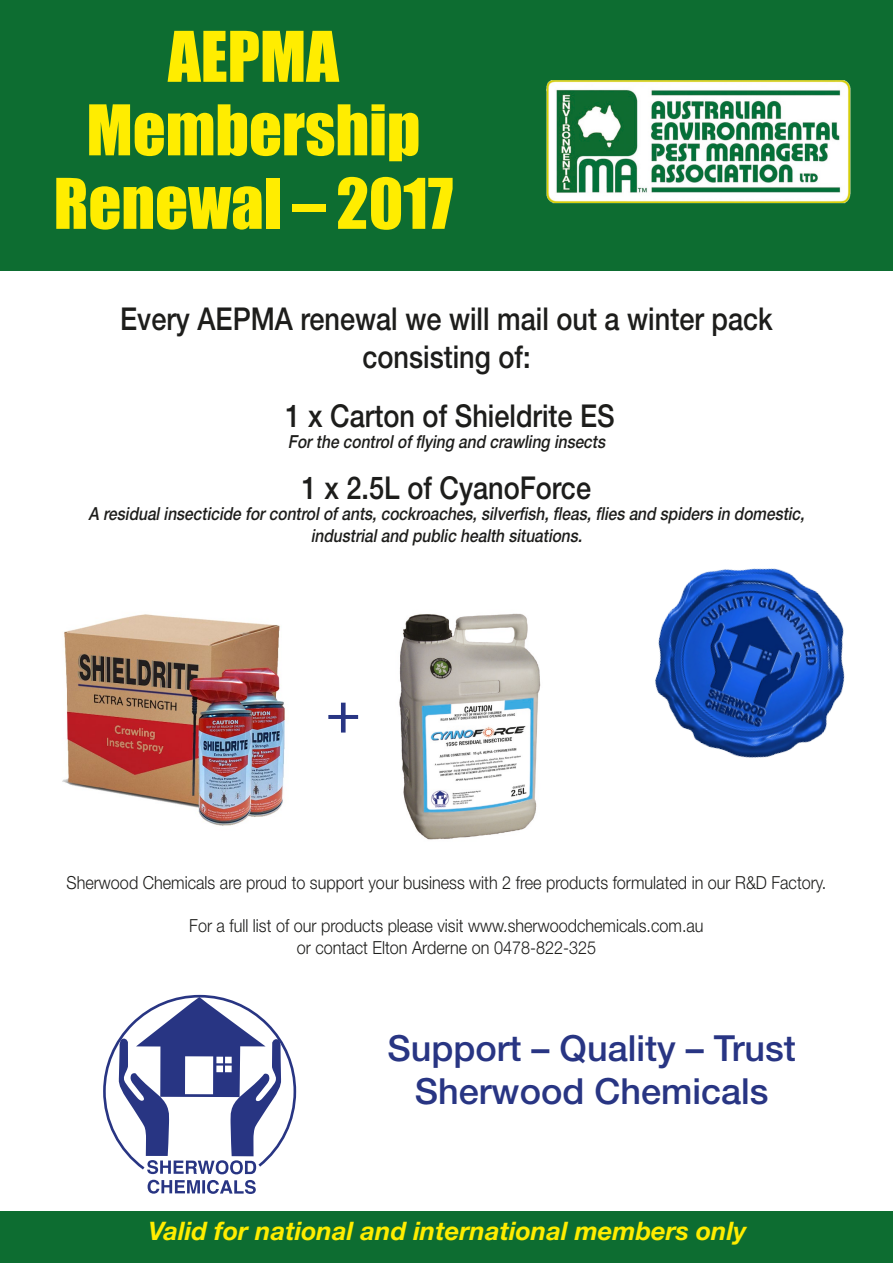
<style>
.page{position:relative;width:893px;height:1263px;background:#fff}
.page>*{position:absolute;margin:0;border:0;box-sizing:border-box;transform-origin:0 0}
.t1{font:64.5px "Impact";color:#ffed00}
.t2{font:700 61.5px "Minion Pro";color:#283583}
.t3{font:500 36px/43.2px "Helvetica Neue LT Std";color:#283583;text-align:center}
.t4{font:500 31.5px/37.8px "Helvetica Neue LT Std";color:#1d1d1b;text-align:center;scale:.86 1}
.t5{font:italic 700 25.5px "Helvetica Neue LT Std";color:#ffed00}
.t6{font:300 18px "Helvetica Neue LT Std";color:#1d1d1b;scale:.9 1}
.t7{font:italic 500 18px/21.6px "Helvetica Neue LT Std";color:#1d1d1b;text-align:center;scale:.86 1}
</style>
<div class="page">
<div style="left:0;top:1212px;width:893px;height:51px;background:#0d6d31"></div>
<div style="left:0;top:0;width:893px;height:270px;background:#0d6d31"></div>
<svg style="left:148px;top:1180px;width:108px;height:14px"></svg>
<svg style="left:103px;top:995px;width:193px;height:179px"></svg>
<img style="left:546px;top:80px;width:305px;height:124px">
<img style="left:655px;top:568px;width:190px;height:190px">
<img style="left:62px;top:614px;width:223px;height:212px">
<img style="left:399px;top:613px;width:142px;height:227px">
<p class="t1" style="left:168px;top:6px;width:172px">AEPMA</p>
<p class="t1" style="left:87px;top:80px;width:335px">Membership</p>
<p class="t1" style="left:54px;top:153px;width:401px">Renewal – 2017</p>
<p class="t4" style="left:120px;top:299px;width:760px">Every AEPMA renewal we will mail out a winter pack consisting of:</p>
<p class="t4" style="left:286px;top:396px;width:384px">1 x Carton of Shieldrite ES</p>
<p class="t7" style="left:288px;top:431px;width:375px">Forthe controlofflying and crawling insects</p>
<p class="t4" style="left:302px;top:468px;width:338px">1 x 2.5L of CyanoForce</p>
<p class="t7" style="left:88px;top:503px;width:838px">A residualinsecticide forcontrolofants,cockroaches,silverfish,fleas,flies and spiders in domestic, industrialand public health situations.</p>
<p class="t2" style="left:325px;top:669px;width:37px">+</p>
<p class="t6" style="left:67px;top:871px;width:846px">Sherwood Chemicals are proud to support your business with 2 free products formulated in our R&amp;D Factory.</p>
<p class="t6" style="left:189px;top:915px;width:573px">For a full list of our products please visit www.sherwoodchemicals.com.au</p>
<p class="t6" style="left:297px;top:936px;width:334px">or contact Elton Arderne on 0478-822-325</p>
<p class="t3" style="left:388px;top:1026px;width:410px">Support – Quality – Trust<br>Sherwood Chemicals</p>
<p class="t5" style="left:148px;top:1215px;width:600px">Valid for national and international members only</p>
</div>
